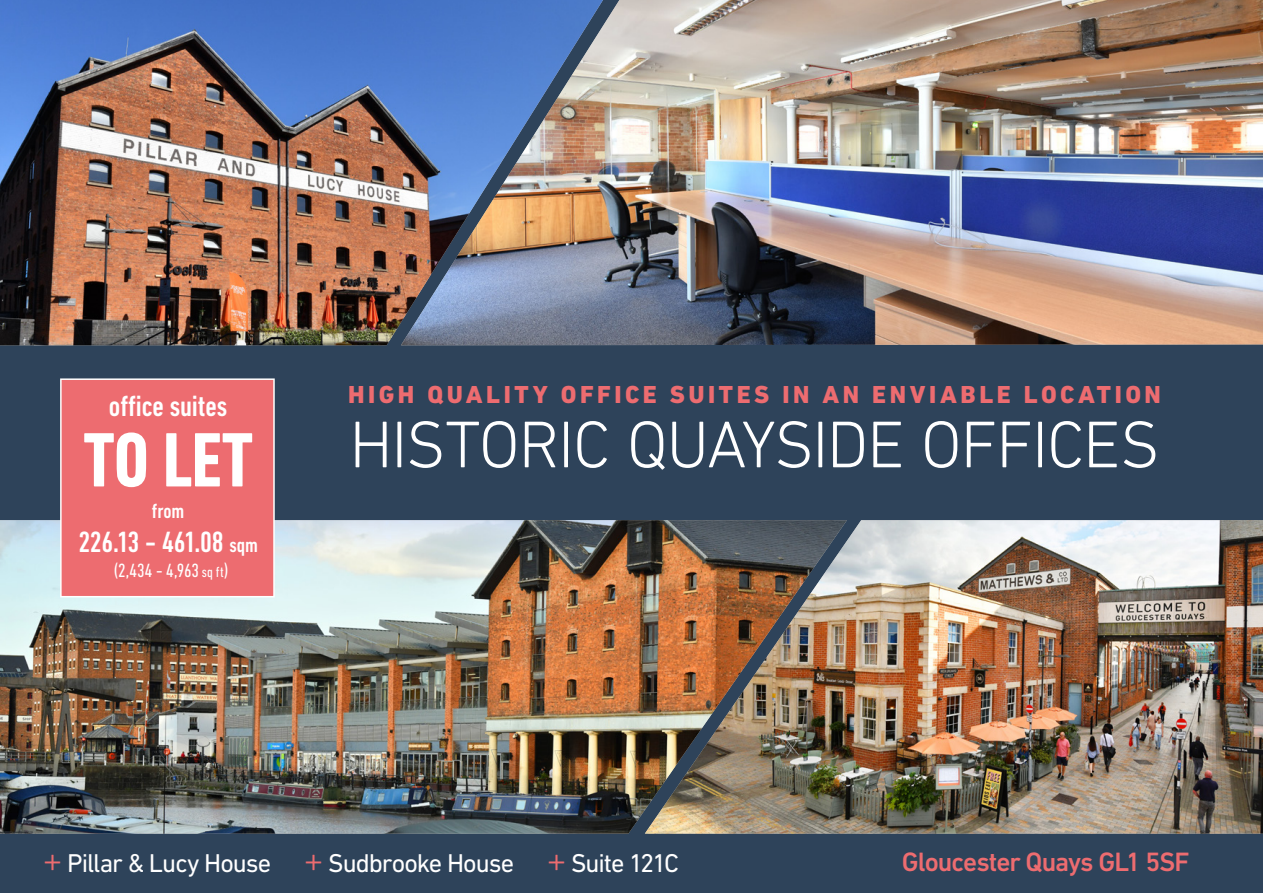
<style>
.page{position:relative;width:1263px;height:893px;background:#2e435a}
.page>*{position:absolute;margin:0;border:0;box-sizing:border-box;transform-origin:0 0}
.t1{font:700 condensed 78.3px "DIN Next LT Pro";color:#fff}
.t2{font:300 67.05px "DIN Next LT Pro";letter-spacing:-.02em;color:#fff}
.t3{font:500 condensed 29.85px "DIN Next LT Pro";color:#fff}
.t4{font:500 27px "DIN Next LT Pro";letter-spacing:-.035em;color:#ed6c70}
.t5{font:26.25px "DIN Next LT Pro";letter-spacing:-.04em;color:#fff}
.t6{font:800 25.05px "DIN Next LT Pro";letter-spacing:.14em;color:#ed6c70}
.t7{font:500 condensed 21px "DIN Next LT Pro";color:#fff}
.t8{font:condensed 19.5px "DIN Next LT Pro";letter-spacing:.005em;color:#fff}
.s1{font-size:21px}
.s2{font-size:15px}
.s3{font-weight:300;font-size:38.25px;color:#ed6c70}
</style>
<div class="page">
<img style="left:0;top:0;width:401px;height:345px">
<img style="left:847px;top:520px;width:416px;height:314px">
<img style="left:401px;top:0;width:862px;height:345px">
<img style="left:0;top:520px;width:847px;height:314px">
<div style="left:60px;top:378px;width:215px;height:219px;background:#ed6c70;border:2px solid #fff"></div>
<p class="t3" style="left:109px;top:389px;width:120px">office suites</p>
<h1 class="t1" style="left:83px;top:415px;width:172px">TO LET</h1>
<p class="t7" style="left:152px;top:499px;width:34px">from</p>
<p class="t3" style="left:78px;top:525px;width:181px">226.13 - 461.08 <span class="s1">sqm</span></p>
<p class="t8" style="left:113px;top:560px;width:117px">(2,434 - 4,963 <span class="s2">sq ft</span>)</p>
<p class="t6" style="left:348px;top:380px;width:814px">HIGH QUALITY OFFICE SUITES IN AN ENVIABLE LOCATION</p>
<h2 class="t2" style="left:349px;top:406px;width:812px">HISTORIC QUAYSIDE OFFICES</h2>
<p class="t5" style="left:43px;top:848px;width:638px"><span class="s3">+</span> Pillar &amp; Lucy House <span class="s3">+</span> Sudbrooke House <span class="s3">+</span> Suite 121C</p>
<p class="t4" style="left:902px;top:846px;width:289px">Gloucester Quays GL1 5SF</p>
</div>
